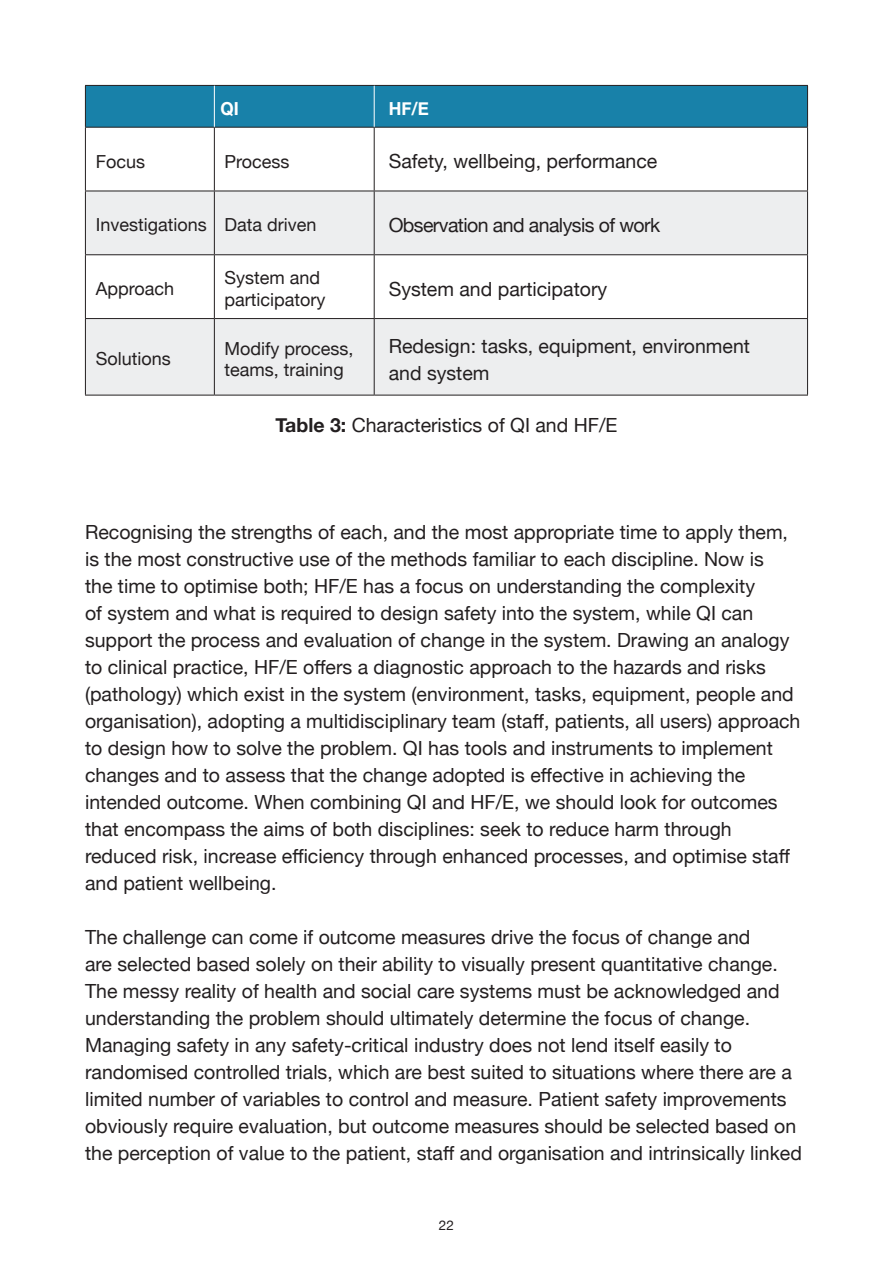
<style>
.page{position:relative;width:893px;height:1263px;background:#fff}
.page>*{position:absolute;margin:0;border:0;box-sizing:border-box;transform-origin:0 0}
.Body_copy{font:19.5px/27px "Helvetica Neue";color:#231f20}
.Body_copy-2{font:19.5px "Helvetica Neue";letter-spacing:-.03em;color:#231f20}
.Body_copy-3{font:18px/21.6px "Helvetica Neue";color:#231f20}
.Body_copy-4{font:700 18px "Helvetica Neue";color:#fff;scale:.95 1}
.t1{font:13.5px "Helvetica Neue";color:#231f20}
.s1{font-weight:700}
</style>
<div class="page">
<div style="left:86px;top:86px;width:721px;height:41px;background:#1881a9"></div>
<svg style="left:86px;top:192px;width:721px;height:203px;fill:#edeeef"></svg>
<hr style="left:85px;top:85px;width:129px;height:1px;background:#231f20">
<hr style="left:85px;top:86px;width:1px;height:41px;background:#231f20">
<hr style="left:214px;top:85px;width:160px;height:1px;background:#231f20">
<hr style="left:374px;top:85px;width:434px;height:1px;background:#231f20">
<hr style="left:807px;top:86px;width:1px;height:41px;background:#231f20">
<hr style="left:85px;top:127px;width:129px;height:1px;background:#231f20">
<hr style="left:85px;top:128px;width:1px;height:63px;background:#231f20">
<hr style="left:214px;top:127px;width:160px;height:1px;background:#231f20">
<hr style="left:214px;top:128px;width:1px;height:63px;background:#231f20">
<hr style="left:374px;top:127px;width:434px;height:1px;background:#231f20">
<hr style="left:374px;top:128px;width:1px;height:63px;background:#231f20">
<hr style="left:807px;top:128px;width:1px;height:63px;background:#231f20">
<hr style="left:85px;top:191px;width:129px;height:1px;background:#231f20">
<hr style="left:85px;top:191px;width:1px;height:63px;background:#231f20">
<hr style="left:214px;top:191px;width:160px;height:1px;background:#231f20">
<hr style="left:214px;top:191px;width:1px;height:63px;background:#231f20">
<hr style="left:374px;top:191px;width:434px;height:1px;background:#231f20">
<hr style="left:374px;top:191px;width:1px;height:63px;background:#231f20">
<hr style="left:807px;top:191px;width:1px;height:63px;background:#231f20">
<hr style="left:85px;top:254px;width:129px;height:1px;background:#231f20">
<hr style="left:85px;top:255px;width:1px;height:63px;background:#231f20">
<hr style="left:214px;top:254px;width:160px;height:1px;background:#231f20">
<hr style="left:214px;top:255px;width:1px;height:63px;background:#231f20">
<hr style="left:374px;top:254px;width:434px;height:1px;background:#231f20">
<hr style="left:374px;top:255px;width:1px;height:63px;background:#231f20">
<hr style="left:807px;top:255px;width:1px;height:63px;background:#231f20">
<hr style="left:85px;top:318px;width:129px;height:1px;background:#231f20">
<hr style="left:85px;top:319px;width:1px;height:76px;background:#231f20">
<hr style="left:214px;top:318px;width:160px;height:1px;background:#231f20">
<hr style="left:214px;top:319px;width:1px;height:76px;background:#231f20">
<hr style="left:374px;top:318px;width:434px;height:1px;background:#231f20">
<hr style="left:374px;top:319px;width:1px;height:76px;background:#231f20">
<hr style="left:807px;top:319px;width:1px;height:76px;background:#231f20">
<hr style="left:85px;top:395px;width:129px;height:1px;background:#231f20">
<hr style="left:214px;top:395px;width:160px;height:1px;background:#231f20">
<hr style="left:374px;top:395px;width:434px;height:1px;background:#231f20">
<hr style="left:374px;top:86px;width:1px;height:41px;background:#fff">
<hr style="left:214px;top:86px;width:1px;height:41px;background:#fff">
<p class="Body_copy-4" style="left:220px;top:95px;width:21px">QI</p>
<p class="Body_copy-4" style="left:389px;top:95px;width:44px">HF/E</p>
<p class="Body_copy-3" style="left:96px;top:151px;width:51px">Focus</p>
<p class="Body_copy-3" style="left:225px;top:151px;width:66px">Process</p>
<p class="Body_copy" style="left:389px;top:149px;width:270px">Safety, wellbeing, performance</p>
<p class="Body_copy-3" style="left:96px;top:215px;width:113px">Investigations</p>
<p class="Body_copy-3" style="left:225px;top:215px;width:94px">Data driven</p>
<p class="Body_copy-2" style="left:389px;top:211px;width:273px">Observation and analysis of work</p>
<p class="Body_copy-3" style="left:96px;top:279px;width:80px">Approach</p>
<p class="Body_copy-3" style="left:225px;top:268px;width:102px">System and participatory</p>
<p class="Body_copy" style="left:389px;top:277px;width:220px">System and participatory</p>
<p class="Body_copy-3" style="left:96px;top:349px;width:77px">Solutions</p>
<p class="Body_copy-3" style="left:225px;top:338px;width:131px">Modify process, teams, training</p>
<p class="Body_copy" style="left:389px;top:333px;width:363px">Redesign: tasks, equipment, environment and system</p>
<p class="Body_copy" style="left:275px;top:412px;width:343px"><span class="s1">Table 3:</span> Characteristics of QI and HF/E</p>
<p class="Body_copy" style="left:85px;top:520px;width:717px">Recognising the strengths of each, and the most appropriate time to apply them, is the most constructive use of the methods familiar to each discipline. Now is<br>the time to optimise both; HF/E has a focus on understanding the complexity<br>of system and what is required to design safety into the system, while QI can support the process and evaluation of change in the system. Drawing an analogy to clinical practice, HF/E offers a diagnostic approach to the hazards and risks (pathology) which exist in the system (environment, tasks, equipment, people and organisation), adopting a multidisciplinary team (staff, patients, all users) approach to design how to solve the problem. QI has tools and instruments to implement changes and to assess that the change adopted is effective in achieving the intended outcome. When combining QI and HF/E, we should look for outcomes that encompass the aims of both disciplines: seek to reduce harm through reduced risk, increase efficiency through enhanced processes, and optimise staff and patient wellbeing.</p>
<p class="Body_copy" style="left:85px;top:925px;width:718px">The challenge can come if outcome measures drive the focus of change and<br>are selected based solely on their ability to visually present quantitative change.<br>The messy reality of health and social care systems must be acknowledged and understanding the problem should ultimately determine the focus of change.<br>Managing safety in any safety-critical industry does not lend itself easily to randomised controlled trials, which are best suited to situations where there are a limited number of variables to control and measure. Patient safety improvements obviously require evaluation, but outcome measures should be selected based on the perception of value to the patient, staff and organisation and intrinsically linked</p>
<p class="t1" style="left:439px;top:1216px;width:17px">22</p>
</div>
